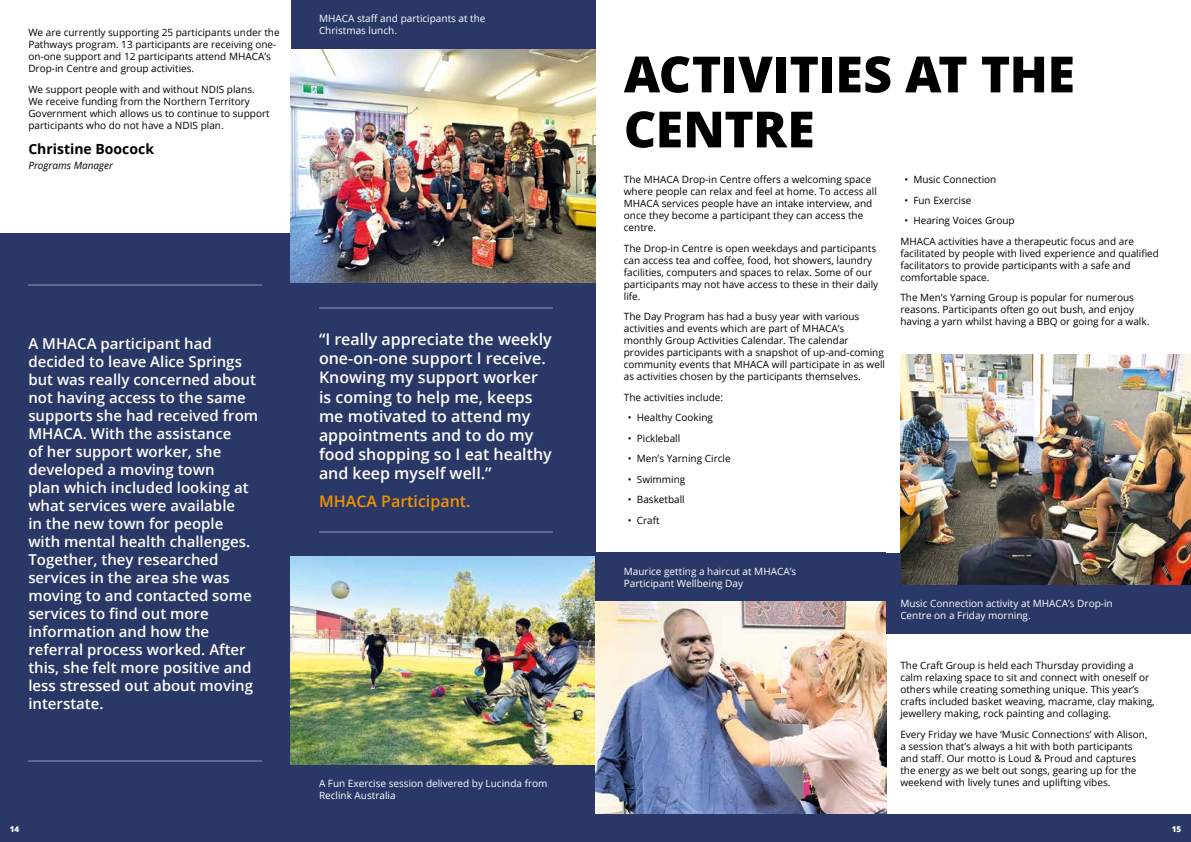
<style>
.page{position:relative;width:1191px;height:842px;background:#fff}
.page>*{position:absolute;margin:0;border:0;box-sizing:border-box;transform-origin:0 0}
.t1{font:800 50px/55px "Open Sans";letter-spacing:-.015em;color:#000}
.t2{font:600 16px/19.2px "Open Sans";color:#fff}
.t3{font:600 16px "Open Sans";color:#f39200}
.t4{font:600 15px/18px "Open Sans";color:#fff}
.t5{font:700 14px "Open Sans";color:#000}
.t6{font:10px/12px "Open Sans";color:#000}
.t7{font:10px/12px "Open Sans";color:#fff}
.t8{font:italic 10px "Open Sans";color:#000}
.t9{font:800 8px "Open Sans";color:#fff}
</style>
<div class="page">
<div style="left:0;top:814px;width:1191px;height:28px;background:#2a3868"></div>
<div style="left:0;top:233px;width:291px;height:581px;background:#2a3868"></div>
<hr style="left:28px;top:285px;width:234px;height:1px;background:#fff">
<hr style="left:28px;top:761px;width:234px;height:1px;background:#fff">
<div style="left:291px;top:283px;width:304px;height:274px;background:#2a3868"></div>
<hr style="left:319px;top:307px;width:234px;height:1px;background:#fff">
<hr style="left:319px;top:531px;width:234px;height:2px;background:#fff">
<img style="left:291px;top:48px;width:304px;height:235px">
<img style="left:291px;top:557px;width:304px;height:209px">
<div style="left:291px;top:0;width:304px;height:48px;background:#2a3868"></div>
<div style="left:291px;top:766px;width:313px;height:48px;background:#2a3868"></div>
<img style="left:595px;top:601px;width:291px;height:213px">
<img style="left:900px;top:355px;width:291px;height:230px">
<div style="left:595px;top:553px;width:291px;height:48px;background:#2a3868"></div>
<div style="left:900px;top:585px;width:291px;height:48px;background:#2a3868"></div>
<div style="left:886px;top:553px;width:14px;height:80px;background:#2a3868"></div>
<p class="t6" style="left:28px;top:26px;width:253px">We are currently supporting 25 participants under the Pathways program. 13 participants are receiving one&shy;on-one support and 12 participants attend MHACA’s Drop-in Centre and group activities.</p>
<p class="t6" style="left:28px;top:83px;width:243px">We support people with and without NDIS plans.<br>We receive funding from the Northern Territory Government which allows us to continue to support participants who do not have a NDIS plan.</p>
<h3 class="t5" style="left:28px;top:139px;width:127px">Christine Boocock</h3>
<p class="t8" style="left:28px;top:158px;width:86px">Programs Manager</p>
<p class="t7" style="left:319px;top:12px;width:168px">MHACA staff and participants at the<br>Christmas lunch.</p>
<p class="t4" style="left:28px;top:334px;width:231px">A MHACA participant had decided to leave Alice Springs but was really concerned about not having access to the same supports she had received from<br>MHACA. With the assistance<br>of her support worker, she developed a moving town<br>plan which included looking at what services were available<br>in the new town for people with mental health challenges.<br>Together, they researched services in the area she was moving to and contacted some services to find out more information and how the referral process worked. After this, she felt more positive and less stressed out about moving interstate.</p>
<h2 class="t2" style="left:319px;top:329px;width:234px">“I really appreciate the weekly one-on-one support I receive.<br>Knowing my support worker is coming to help me, keeps me motivated to attend my appointments and to do my food shopping so I eat healthy and keep myself well.’’</h2>
<h2 class="t3" style="left:319px;top:490px;width:153px">MHACA Participant.</h2>
<p class="t7" style="left:319px;top:777px;width:230px">A Fun Exercise session delivered by Lucinda from<br>Reclink Australia</p>
<h1 class="t1" style="left:624px;top:44px;width:452px">ACTIVITIES AT THE<br>CENTRE</h1>
<p class="t6" style="left:624px;top:173px;width:254px">The MHACA Drop-in Centre offers a welcoming space where people can relax and feel at home. To access all MHACA services people have an intake interview, and once they become a participant they can access the centre.</p>
<p class="t6" style="left:624px;top:242px;width:256px">The Drop-in Centre is open weekdays and participants can access tea and coffee, food, hot showers, laundry facilities, computers and spaces to relax. Some of our participants may not have access to these in their daily life.</p>
<p class="t6" style="left:624px;top:310px;width:263px">The Day Program has had a busy year with various activities and events which are part of MHACA’s monthly Group Activities Calendar. The calendar provides participants with a snapshot of up-and-coming community events that MHACA will participate in as well as activities chosen by the participants themselves.</p>
<p class="t6" style="left:624px;top:391px;width:101px">The activities include:</p>
<p class="t6" style="left:628px;top:411px;width:87px">• Healthy Cooking</p>
<p class="t6" style="left:628px;top:432px;width:54px">• Pickleball</p>
<p class="t6" style="left:628px;top:452px;width:104px">• Men’s Yarning Circle</p>
<p class="t6" style="left:628px;top:473px;width:59px">• Swimming</p>
<p class="t6" style="left:628px;top:493px;width:58px">• Basketball</p>
<p class="t6" style="left:628px;top:514px;width:33px">• Craft</p>
<p class="t6" style="left:904px;top:173px;width:94px">• Music Connection</p>
<p class="t6" style="left:904px;top:194px;width:69px">• Fun Exercise</p>
<p class="t6" style="left:900px;top:210px;width:235px;line-height:20.5px;text-indent:4px">• Hearing Voices Group<br>MHACA activities have a therapeutic focus and are</p>
<p class="t6" style="left:900px;top:247px;width:260px">facilitated by people with lived experience and qualified facilitators to provide participants with a safe and comfortable space.</p>
<p class="t6" style="left:900px;top:291px;width:250px">The Men’s Yarning Group is popular for numerous reasons. Participants often go out bush, and enjoy having a yarn whilst having a BBQ or going for a walk.</p>
<p class="t7" style="left:624px;top:565px;width:174px">Maurice getting a haircut at MHACA’s<br>Participant Wellbeing Day</p>
<p class="t7" style="left:900px;top:597px;width:214px">Music Connection activity at MHACA’s Drop-in<br>Centre on a Friday morning.</p>
<p class="t6" style="left:900px;top:659px;width:256px">The Craft Group is held each Thursday providing a calm relaxing space to sit and connect with oneself or others while creating something unique. This year’s crafts included basket weaving, macrame, clay making, jewellery making, rock painting and collaging.</p>
<p class="t6" style="left:900px;top:728px;width:249px">Every Friday we have ‘Music Connections’ with Alison, a session that’s always a hit with both participants and staff. Our motto is Loud &amp; Proud and captures the energy as we belt out songs, gearing up for the weekend with lively tunes and uplifting vibes.</p>
<p class="t9" style="left:10px;top:823px;width:11px">14</p>
<p class="t9" style="left:1171px;top:823px;width:11px">15</p>
</div>
